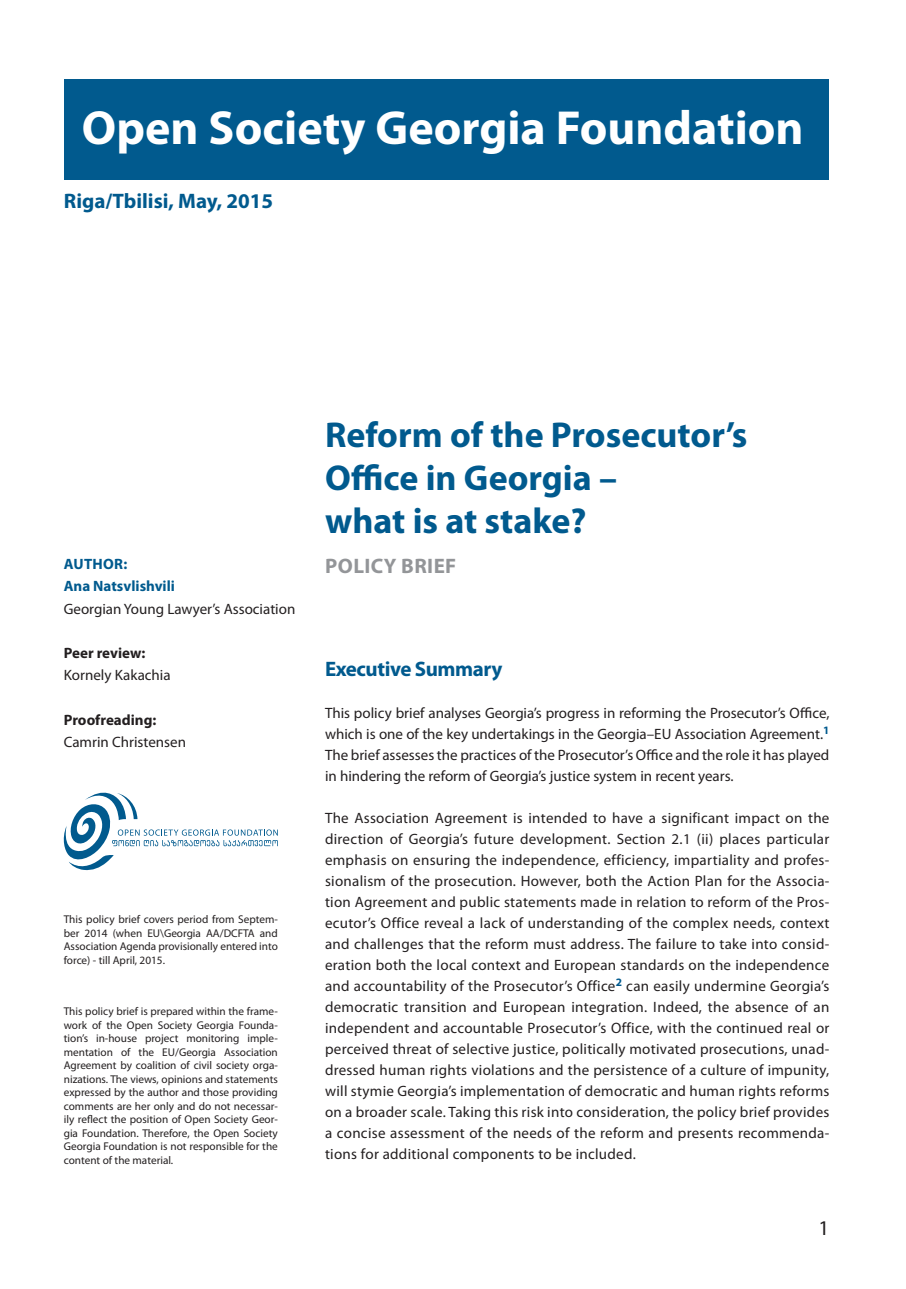
<style>
.page{position:relative;width:906px;height:1289px;background:#fff}
.page>*{position:absolute;margin:0;border:0;box-sizing:border-box;transform-origin:0 0}
.t1{font:700 48px "Myriad Pro";color:#fff}
.t2{font:700 36px/42.6px "Myriad Pro";color:#015a8e}
.Qvesatauri{font:700 21px "Myriad Pro";letter-spacing:-.01em;color:#015a8e}
.t3{font:700 21px "Myriad Pro";letter-spacing:.02em;color:#939598}
.t4{font:21px "Myriad Pro";color:#231f20}
.t5{font:15px/21px "Myriad Pro";color:#231f20;text-align:justify}
.t6{font:700 15px "Myriad Pro";color:#231f20}
.t7{font:700 15px "Myriad Pro";color:#015a8e}
.t8{font:11.25px/13.5px "Myriad Pro";color:#231f20;text-align:justify}
</style>
<div class="page">
<div style="left:65px;top:79px;width:763px;height:101px;background:#015a8e"></div>
<svg style="left:63px;top:792px;width:215px;height:78px"></svg>
<p class="t1" style="left:82px;top:97px;width:723px">Open Society Georgia Foundation</p>
<p class="Qvesatauri" style="left:64px;top:187px;width:211px">Riga/Tbilisi, May, 2015</p>
<p class="t7" style="left:64px;top:554px;width:65px">AUTHOR:</p>
<p class="t7" style="left:64px;top:576px;width:113px">Ana Natsvlishvili</p>
<p class="t5" style="left:64px;top:597px;width:233px">Georgian Young Lawyer’s Association</p>
<p class="t6" style="left:64px;top:643px;width:83px">Peer review:</p>
<p class="t5" style="left:64px;top:664px;width:108px">Kornely Kakachia</p>
<p class="t6" style="left:64px;top:710px;width:94px">Proofreading:</p>
<p class="t5" style="left:64px;top:731px;width:124px">Camrin Christensen</p>
<p class="t8" style="left:64px;top:912px;width:216px">This policy brief covers period from Septem&shy;ber 2014 (when EU\Georgia AA/DCFTA and Association Agenda provisionally entered into force) - till April, 2015.</p>
<p class="t8" style="left:64px;top:1004px;width:216px">This policy brief is prepared within the frame&shy;work of the Open Society Georgia Founda&shy;tion’s in-house project monitoring imple&shy;mentation of the EU/Georgia Association Agreement by coalition of civil society orga&shy;nizations. The views, opinions and statements expressed by the author and those providing comments are her only and do not necessar&shy;ily reflect the position of Open Society Geor&shy;gia Foundation. Therefore, the Open Society Georgia Foundation is not responsible for the content of the material.</p>
<p class="t2" style="left:325px;top:412px;width:424px">Reform of the Prosecutor’s<br>Office in Georgia –</p>
<p class="t2" style="left:325px;top:498px;width:263px">what is at stake?</p>
<p class="t3" style="left:325px;top:552px;width:133px">POLICY BRIEF</p>
<p class="Qvesatauri" style="left:325px;top:655px;width:179px">Executive Summary</p>
<p class="t5" style="left:325px;top:702px;width:506px">This policy brief analyses Georgia’s progress in reforming the Prosecutor’s Office, which is one of the key undertakings in the Georgia–EU Association Agreement.<sup>1<br></sup>The brief assesses the practices of the Prosecutor’s Office and the role it has played in hindering the reform of Georgia’s justice system in recent years.</p>
<p class="t5" style="left:325px;top:807px;width:506px">The Association Agreement is intended to have a significant impact on the direction of Georgia’s future development. Section 2.1 (ii) places particular emphasis on ensuring the independence, efficiency, impartiality and profes&shy;sionalism of the prosecution. However, both the Action Plan for the Associa&shy;tion Agreement and public statements made in relation to reform of the Pros&shy;ecutor’s Office reveal a lack of understanding of the complex needs, context and challenges that the reform must address. The failure to take into consid&shy;eration both the local context and European standards on the independence and accountability of the Prosecutor’s Office<sup>2</sup> can easily undermine Georgia’s democratic transition and European integration. Indeed, the absence of an independent and accountable Prosecutor’s Office, with the continued real or perceived threat of selective justice, politically motivated prosecutions, unad&shy;dressed human rights violations and the persistence of a culture of impunity, will stymie Georgia’s implementation of democratic and human rights reforms on a broader scale. Taking this risk into consideration, the policy brief provides a concise assessment of the needs of the reform and presents recommenda&shy;tions for additional components to be included.</p>
<p class="t4" style="left:818px;top:1214px;width:12px">1</p>
</div>
